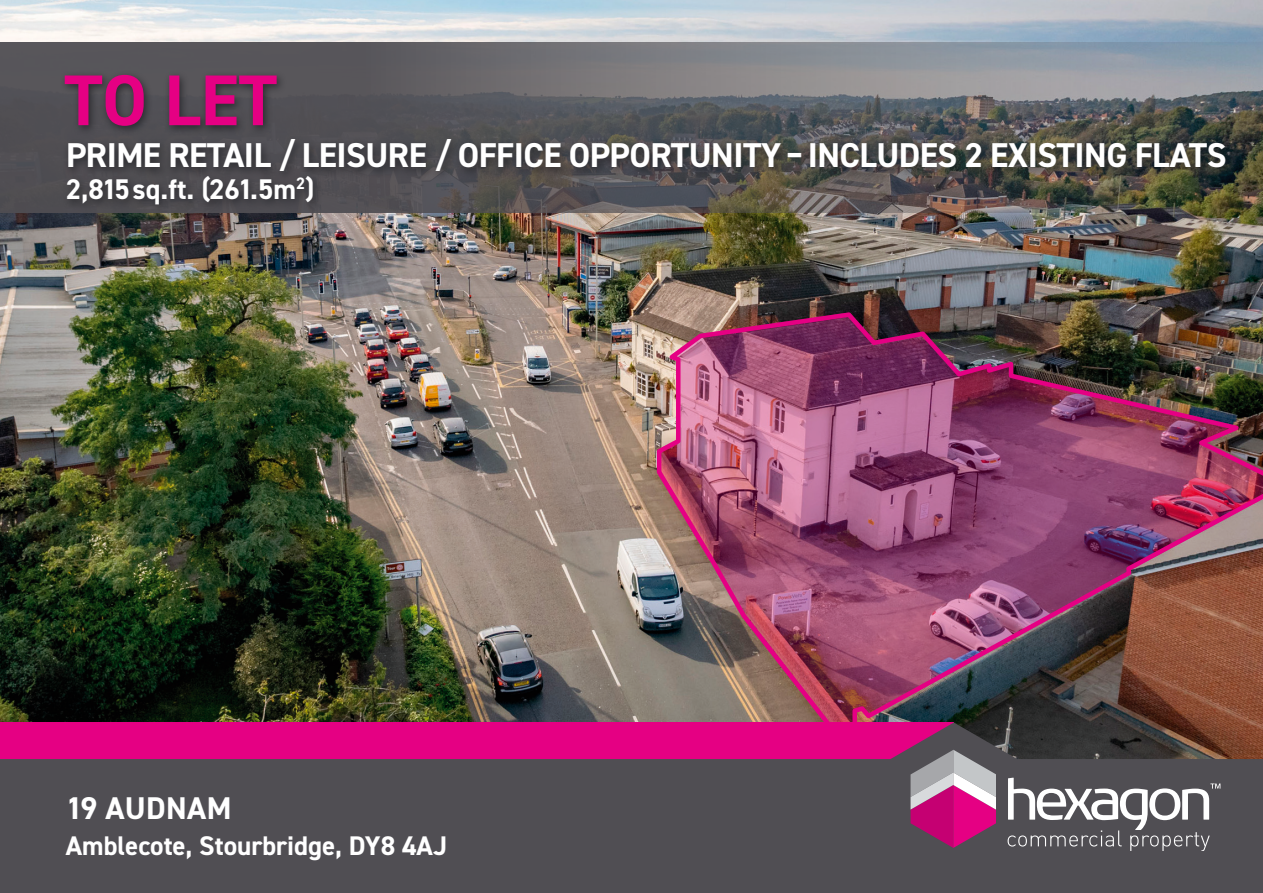
<style>
.page{position:relative;width:1263px;height:893px;background:#fff}
.page>*{position:absolute;margin:0;border:0;box-sizing:border-box;transform-origin:0 0}
.t1{font:700 72px "DIN2014";color:#e50083}
.t2{font:700 34.5px "DIN2014";letter-spacing:-.015em;color:#fff}
.t3{font:700 31.5px "DIN2014";letter-spacing:.01em;color:#fff}
.t4{font:700 28.5px "DIN2014";color:#fff}
.t5{font:700 27px "DIN2014";color:#fff}
</style>
<div class="page">
<img style="left:0;top:0;width:1263px;height:722px">
<svg style="left:0;top:43px;width:1263px;height:170px;background:#6b6e72"></svg>
<svg style="left:0;top:722px;width:1263px;height:171px;background:#674059"></svg>
<svg style="left:1007px;top:778px;width:213px;height:72px"></svg>
<svg style="left:910px;top:750px;width:86px;height:98px;background:#ad5b8c"></svg>
<div style="left:60px;top:70px;width:1175px;height:145px;background:#1b1c20;opacity:.75"></div>
<img style="left:655px;top:311px;width:608px;height:427px">
<p class="t1" style="left:64px;top:52px;width:215px">TO LET</p>
<p class="t2" style="left:66px;top:132px;width:1162px">PRIME RETAIL / LEISURE / OFFICE OPPORTUNITY – INCLUDES 2 EXISTING FLATS</p>
<p class="t4" style="left:66px;top:170px;width:250px">2,815sq.ft. (261.5m<sup>2</sup>)</p>
<p class="t3" style="left:66px;top:787px;width:167px">19 AUDNAM</p>
<p class="t5" style="left:66px;top:828px;width:383px">Amblecote, Stourbridge, DY8 4AJ</p>
</div>
